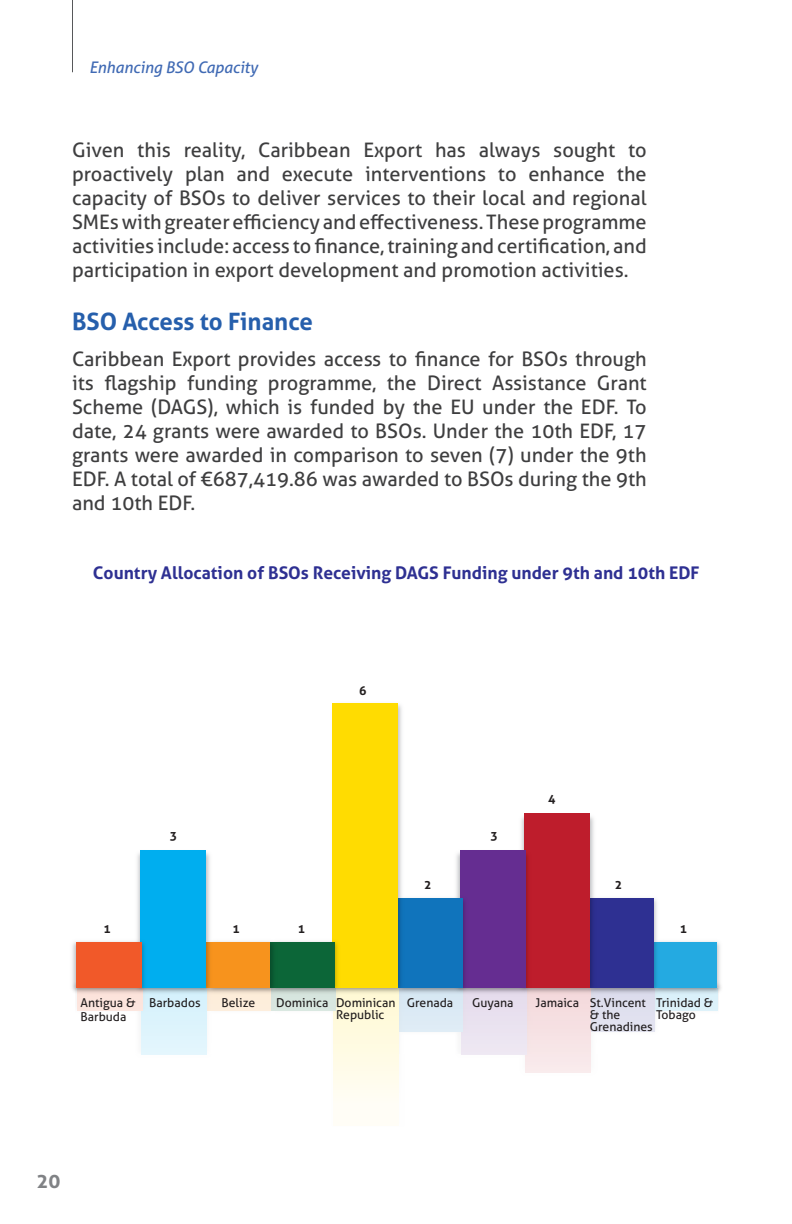
<style>
.page{position:relative;width:792px;height:1224px;background:#fff}
.page>*{position:absolute;margin:0;border:0;box-sizing:border-box;transform-origin:0 0}
.t1{font:700 24px "Aller";color:#265fac}
.t2{font:20px/24px "Aller";color:#3e3e3f;text-align:justify}
.t3{font:700 20px "Aller";color:#808285}
.t4{font:700 17.4px "Aller";color:#2e3092}
.t5{font:italic 16px "Aller";letter-spacing:-.01em;color:#406ab4}
.t6{font:12.2px/12.2px "Aller";color:#231f20}
.t7{font:700 12.2px "Aller";color:#231f20}
</style>
<div class="page">
<hr style="left:72px;top:0;width:1px;height:72px;background:#57585a">
<div style="left:333px;top:988px;width:65px;height:138px;background:#fffcf0"></div>
<img style="left:654px;top:899px;width:64px;height:133px">
<img style="left:590px;top:816px;width:64px;height:235px">
<img style="left:521px;top:813px;width:69px;height:238px">
<img style="left:462px;top:837px;width:64px;height:214px">
<img style="left:332px;top:703px;width:130px;height:348px">
<div style="left:332px;top:704px;width:66px;height:284px;background:#ffdc01"></div>
<img style="left:335px;top:942px;width:63px;height:109px">
<img style="left:270px;top:941px;width:65px;height:110px">
<img style="left:137px;top:850px;width:133px;height:201px">
<div style="left:141px;top:851px;width:65px;height:137px;background:#00aeef"></div>
<img style="left:72px;top:880px;width:134px;height:171px">
<div style="left:76px;top:942px;width:65px;height:46px;background:#f15929"></div>
<p class="t5" style="left:89px;top:57px;width:170px">Enhancing BSO Capacity</p>
<p class="t2" style="left:72px;top:138px;width:576px">Given this reality, Caribbean Export has always sought to proactively plan and execute interventions to enhance the capacity of BSOs to deliver services to their local and regional SMEs with greater efficiency and effectiveness. These programme activities include: access to finance, training and certification, and participation in export development and promotion activities.</p>
<p class="t1" style="left:72px;top:307px;width:242px">BSO Access to Finance</p>
<p class="t2" style="left:72px;top:347px;width:576px">Caribbean Export provides access to finance for BSOs through its flagship funding programme, the Direct Assistance Grant Scheme (DAGS), which is funded by the EU under the EDF. To date, 24 grants were awarded to BSOs. Under the 10th EDF, 17 grants were awarded in comparison to seven (7) under the 9th EDF. A total of €687,419.86 was awarded to BSOs during the 9th and 10th EDF.</p>
<p class="t4" style="left:93px;top:562px;width:608px">Country Allocation of BSOs Receiving DAGS Funding under 9th and 10th EDF</p>
<p class="t7" style="left:359px;top:684px;width:9px">6</p>
<p class="t7" style="left:103px;top:921px;width:9px">1</p>
<p class="t7" style="left:170px;top:828px;width:9px">3</p>
<p class="t7" style="left:232px;top:921px;width:9px">1</p>
<p class="t7" style="left:298px;top:921px;width:9px">1</p>
<p class="t7" style="left:424px;top:878px;width:9px">2</p>
<p class="t7" style="left:490px;top:828px;width:9px">3</p>
<p class="t7" style="left:548px;top:791px;width:9px">4</p>
<p class="t7" style="left:615px;top:878px;width:9px">2</p>
<p class="t7" style="left:680px;top:921px;width:9px">1</p>
<p class="t6" style="left:81px;top:995px;width:122px;line-height:14.6px">Antigua &amp; Barbados<br>Barbuda</p>
<p class="t6" style="left:222px;top:996px;width:35px">Belize</p>
<p class="t6" style="left:276px;top:996px;width:54px">Dominica</p>
<p class="t6" style="left:336px;top:996px;width:61px">Dominican<br>Republic</p>
<p class="t6" style="left:407px;top:996px;width:48px">Grenada</p>
<p class="t6" style="left:472px;top:996px;width:43px">Guyana</p>
<p class="t6" style="left:536px;top:996px;width:45px">Jamaica</p>
<p class="t6" style="left:656px;top:996px;width:59px">Trinidad &amp;<br>Tobago</p>
<p class="t6" style="left:590px;top:996px;width:64px">St.Vincent &amp; the<br>Grenadines</p>
<p class="t3" style="left:36px;top:1168px;width:25px">20</p>
</div>
